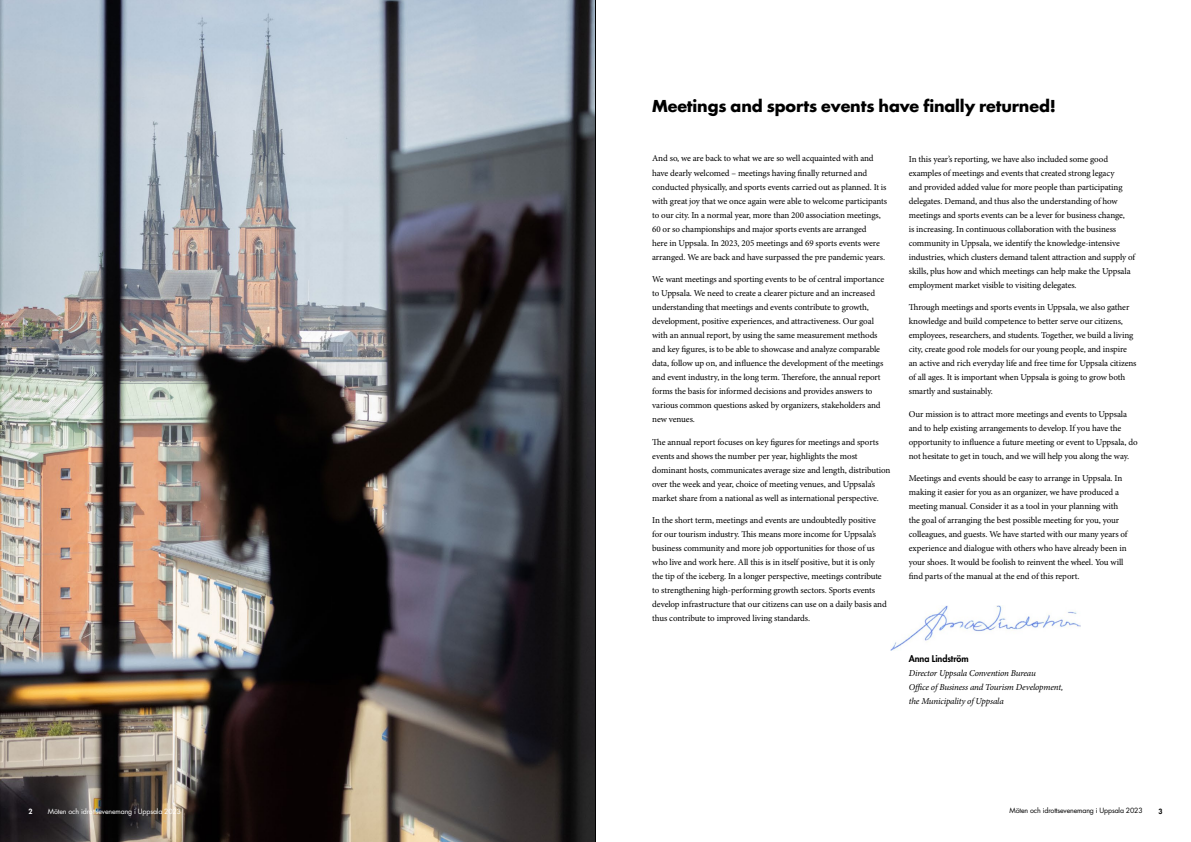
<style>
.page{position:relative;width:1191px;height:842px;background:#fff}
.page>*{position:absolute;margin:0;border:0;box-sizing:border-box;transform-origin:0 0}
.t1{font:700 16px "Futura Std";letter-spacing:-.01em;color:#000}
.t2{font:9px/14px "Minion Pro";letter-spacing:-.015em;color:#000}
.t3{font:italic 9px/14px "Minion Pro";letter-spacing:-.02em;color:#000}
.t4{font:800 9px "Futura Std";letter-spacing:-.01em;color:#000}
.t5{font:7px "Futura Std";letter-spacing:-.02em;color:#fff}
.t6{font:7px "Futura Std";letter-spacing:-.02em;color:#000}
.t7{font:800 7px "Futura Std";color:#fff}
.t8{font:800 7px "Futura Std";color:#000}
</style>
<div class="page">
<img style="left:0;top:0;width:595px;height:842px">
<img style="left:890px;top:606px;width:190px;height:45px">
<hr style="left:595px;top:0;width:1px;height:842px;background:#000">
<h1 class="t1" style="left:652px;top:96px;width:405px">Meetings and sports events have finally returned!</h1>
<p class="t2" style="left:652px;top:152px;width:236px">And so, we are back to what we are so well acquainted with and have dearly welcomed – meetings having finally returned and conducted physically, and sports events carried out as planned. It is with great joy that we once again were able to welcome participants to our city. In a normal year, more than 200 association meetings, 60 or so championships and major sports events are arranged<br>here in Uppsala. In 2023, 205 meetings and 69 sports events were arranged. We are back and have surpassed the pre pandemic years.</p>
<p class="t2" style="left:652px;top:272px;width:234px">We want meetings and sporting events to be of central importance to Uppsala. We need to create a clearer picture and an increased understanding that meetings and events contribute to growth, development, positive experiences, and attractiveness. Our goal with an annual report, by using the same measurement methods and key figures, is to be able to showcase and analyze comparable data, follow up on, and influence the development of the meetings and event industry, in the long term. Therefore, the annual report forms the basis for informed decisions and provides answers to various common questions asked by organizers, stakeholders and new venues.</p>
<p class="t2" style="left:652px;top:435px;width:240px">The annual report focuses on key figures for meetings and sports events and shows the number per year, highlights the most dominant hosts, communicates average size and length, distribution over the week and year, choice of meeting venues, and Uppsala’s market share from a national as well as international perspective.</p>
<p class="t2" style="left:652px;top:513px;width:236px">In the short term, meetings and events are undoubtedly positive for our tourism industry. This means more income for Uppsala’s business community and more job opportunities for those of us who live and work here. All this is in itself positive, but it is only the tip of the iceberg. In a longer perspective, meetings contribute to strengthening high-performing growth sectors. Sports events develop infrastructure that our citizens can use on a daily basis and thus contribute to improved living standards.</p>
<p class="t2" style="left:909px;top:152px;width:228px">In this year’s reporting, we have also included some good examples of meetings and events that created strong legacy<br>and provided added value for more people than participating delegates. Demand, and thus also the understanding of how meetings and sports events can be a lever for business change,<br>is increasing. In continuous collaboration with the business community in Uppsala, we identify the knowledge-intensive industries, which clusters demand talent attraction and supply of skills, plus how and which meetings can help make the Uppsala employment market visible to visiting delegates.</p>
<p class="t2" style="left:909px;top:300px;width:229px">Through meetings and sports events in Uppsala, we also gather knowledge and build competence to better serve our citizens, employees, researchers, and students. Together, we build a living city, create good role models for our young people, and inspire an active and rich everyday life and free time for Uppsala citizens of all ages. It is important when Uppsala is going to grow both smartly and sustainably.</p>
<p class="t2" style="left:909px;top:407px;width:230px">Our mission is to attract more meetings and events to Uppsala and to help existing arrangements to develop. If you have the opportunity to influence a future meeting or event to Uppsala, do not hesitate to get in touch, and we will help you along the way.</p>
<p class="t2" style="left:909px;top:471px;width:220px">Meetings and events should be easy to arrange in Uppsala. In making it easier for you as an organizer, we have produced a meeting manual. Consider it as a tool in your planning with the goal of arranging the best possible meeting for you, your colleagues, and guests. We have started with our many years of experience and dialogue with others who have already been in your shoes. It would be foolish to reinvent the wheel. You will find parts of the manual at the end of this report.</p>
<p class="t4" style="left:909px;top:653px;width:61px">Anna Lindström</p>
<p class="t3" style="left:909px;top:666px;width:156px">Director Uppsala Convention Bureau<br>Office of Business and Tourism Development, the Municipality of Uppsala</p>
<p class="t7" style="left:28px;top:807px;width:6px">2</p>
<p class="t5" style="left:48px;top:806px;width:135px">Möten och idrottsevenemang i Uppsala 2023</p>
<p class="t6" style="left:1009px;top:806px;width:135px">Möten och idrottsevenemang i Uppsala 2023</p>
<p class="t8" style="left:1158px;top:806px;width:6px">3</p>
</div>
